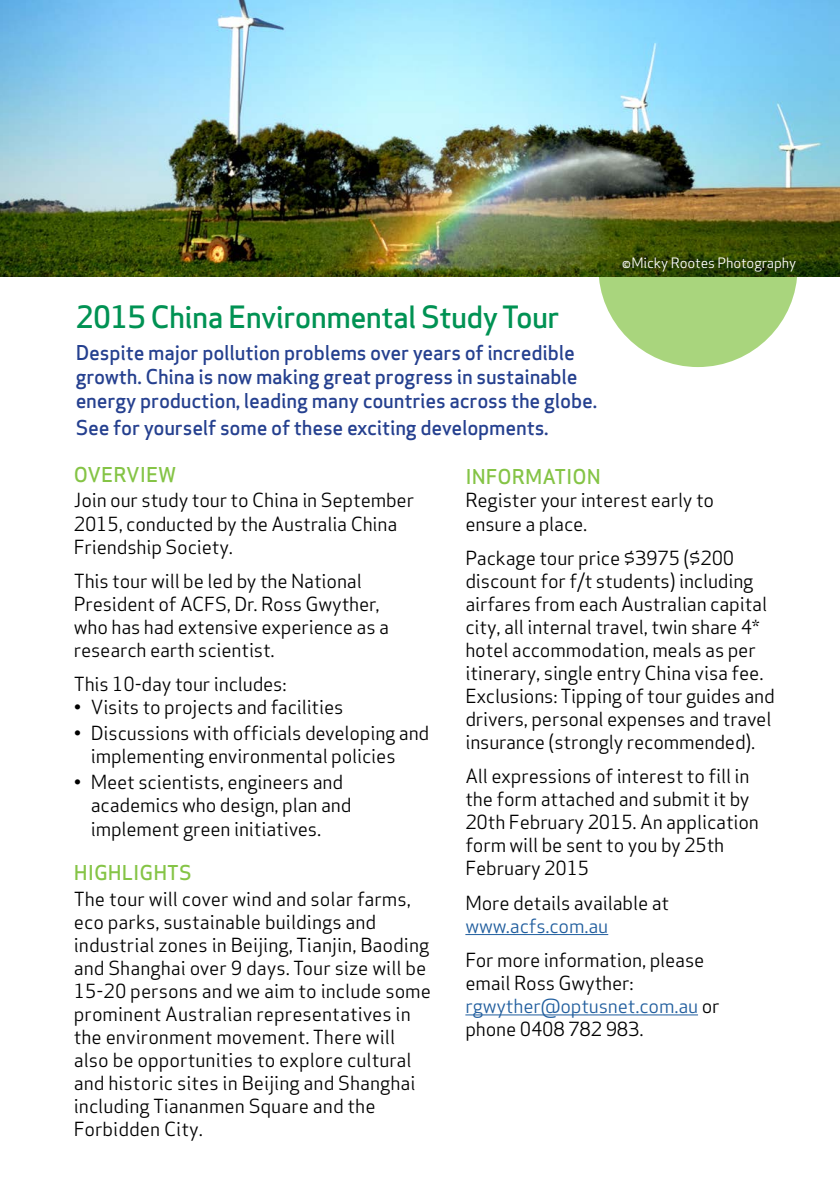
<style>
.page{position:relative;width:840px;height:1191px;background:#fff}
.page>*{position:absolute;margin:0;border:0;box-sizing:border-box;transform-origin:0 0}
.t1{font:30px "Apex Sans Medium T";letter-spacing:-.02em;color:#009253}
.t2{font:20px/24px "Apex Sans Medium T";letter-spacing:-.01em;color:#25408f}
.t3{font:20px "Apex Sans Medium C";color:#85c446}
.t4{font:19px/23px "Apex Sans Book T";letter-spacing:-.01em;color:#000}
.t5{font:19px "Apex Sans Book T";letter-spacing:-.01em;color:#215e9e}
.t6{font:14px "Apex Sans Book T";letter-spacing:-.01em;color:#fff}
.s1{color:#215e9e}
</style>
<div class="page">
<div style="left:598px;top:168px;width:199px;height:199px;background:#a9d57d;border-radius:50%"></div>
<img style="left:0;top:0;width:839px;height:277px">
<hr style="left:465px;top:934px;width:143px;height:1px;background:#215e9e">
<hr style="left:465px;top:1014px;width:232px;height:1px;background:#215e9e">
<h1 class="t1" style="left:76px;top:298px;width:485px">2015 China Environmental Study Tour</h1>
<p class="t2" style="left:76px;top:341px;width:522px">Despite major pollution problems over years of incredible growth. China is now making great progress in sustainable energy production, leading many countries across the globe.</p>
<p class="t2" style="left:76px;top:416px;width:474px">See for yourself some of these exciting developments.</p>
<p class="t6" style="left:621px;top:254px;width:176px">©Micky Rootes Photography</p>
<p class="t3" style="left:74px;top:461px;width:104px">OVERVIEW</p>
<p class="t4" style="left:74px;top:489px;width:342px">Join our study tour to China in September<br>2015, conducted by the Australia China<br>Friendship Society.</p>
<p class="t4" style="left:74px;top:569px;width:317px">This tour will be led by the National President of ACFS, Dr. Ross Gwyther, who has had extensive experience as a research earth scientist.</p>
<p class="t4" style="left:74px;top:672px;width:214px">This 10-day tour includes:</p>
<p class="t4" style="left:74px;top:695px;width:271px">• Visits to projects and facilities</p>
<p class="t4" style="left:91px;top:721px;width:340px;text-indent:-17px">• Discussions with officials developing and implementing environmental policies</p>
<p class="t4" style="left:91px;top:770px;width:262px;line-height:23.6px;text-indent:-17px">• Meet scientists, engineers and academics who design, plan and implement green initiatives.</p>
<p class="t3" style="left:74px;top:860px;width:119px">HIGHLIGHTS</p>
<p class="t4" style="left:74px;top:887px;width:358px">The tour will cover wind and solar farms, eco parks, sustainable buildings and industrial zones in Beijing, Tianjin, Baoding and Shanghai over 9 days. Tour size will be 15-20 persons and we aim to include some prominent Australian representatives in the environment movement. There will also be opportunities to explore cultural and historic sites in Beijing and Shanghai including Tiananmen Square and the Forbidden City.</p>
<p class="t3" style="left:465px;top:464px;width:137px">INFORMATION</p>
<p class="t4" style="left:465px;top:489px;width:250px">Register your interest early to ensure a place.</p>
<p class="t4" style="left:465px;top:546px;width:311px">Package tour price $3975 ($200 discount for f/t students) including airfares from each Australian capital city, all internal travel, twin share 4* hotel accommodation, meals as per itinerary, single entry China visa fee.<br>Exclusions: Tipping of tour guides and drivers, personal expenses and travel insurance (strongly recommended).</p>
<p class="t4" style="left:465px;top:764px;width:295px">All expressions of interest to fill in the form attached and submit it by<br>20th February 2015. An application form will be sent to you by 25th<br>February 2015</p>
<p class="t4" style="left:465px;top:891px;width:205px">More details available at</p>
<p class="t5" style="left:465px;top:913px;width:144px">www.acfs.com.au</p>
<p class="t4" style="left:465px;top:948px;width:255px">For more information, please email Ross Gwyther: <span class="s1">rgwyther@optusnet.com.au</span> or phone 0408 782 983.</p>
</div>
